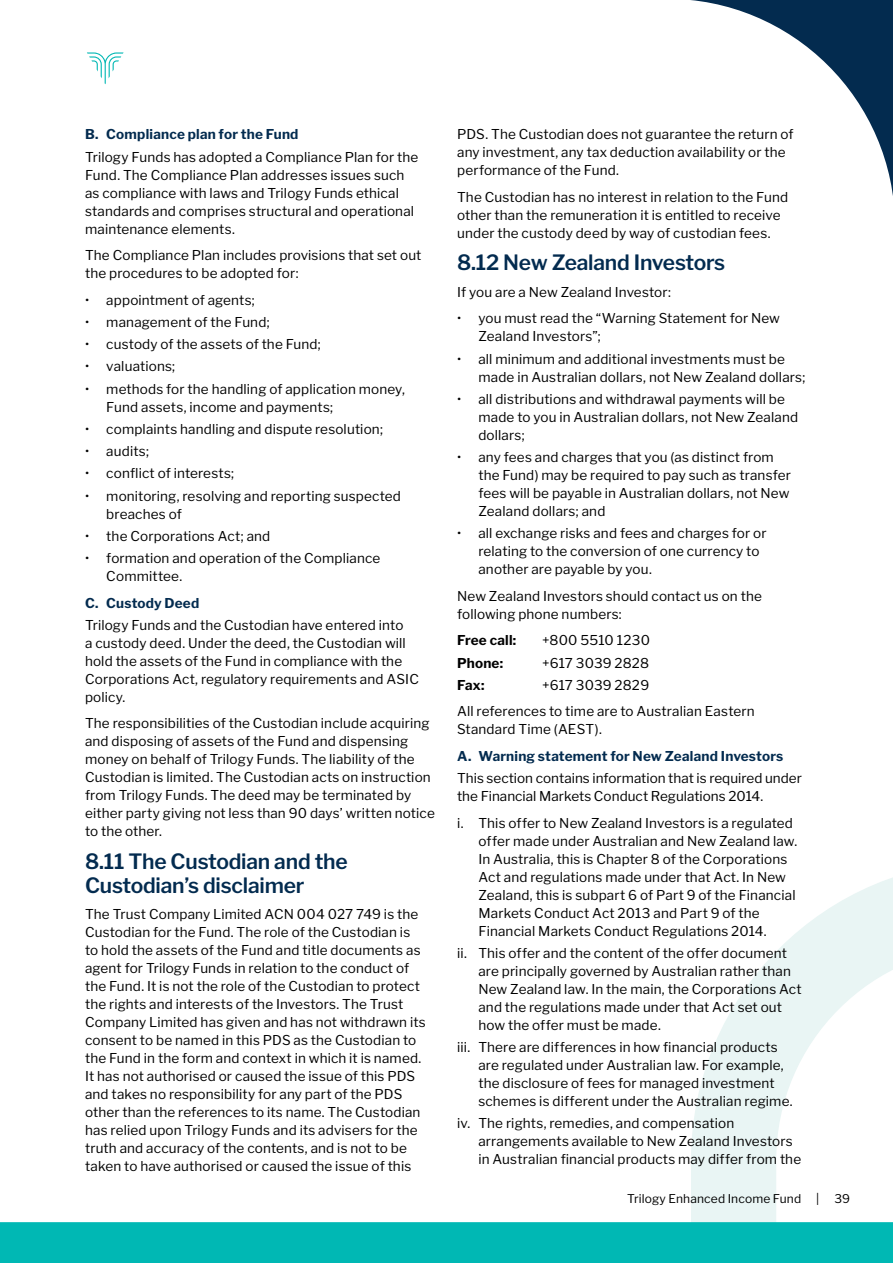
<style>
.page{position:relative;width:893px;height:1263px;background:#fff}
.page>*{position:absolute;margin:0;border:0;box-sizing:border-box;transform-origin:0 0}
.t1{font:600 21px/24px "Libre Franklin";letter-spacing:-.01em;color:#032b4f}
.t2{font:13.5px/18px "Libre Franklin";letter-spacing:.01em;color:#000}
.t3{font:700 13.5px "Libre Franklin";letter-spacing:.015em;color:#032b4f}
.t4{font:700 13.5px "Libre Franklin";letter-spacing:.015em;color:#000}
.t5{font:12px "Libre Franklin";letter-spacing:.01em;color:#000}
</style>
<div class="page">
<svg style="left:691px;top:877px;width:202px;height:289px"></svg>
<svg style="left:0;top:1166px;width:893px;height:97px"></svg>
<svg style="left:690px;top:0;width:203px;height:196px"></svg>
<svg style="left:87px;top:52px;width:37px;height:32px"></svg>
<p class="t3" style="left:85px;top:124px;width:215px">B. Compliance plan for the Fund</p>
<p class="t2" style="left:85px;top:146px;width:335px">Trilogy Funds has adopted a Compliance Plan for the Fund. The Compliance Plan addresses issues such as compliance with laws and Trilogy Funds ethical standards and comprises structural and operational maintenance elements.</p>
<p class="t2" style="left:85px;top:245px;width:338px">The Compliance Plan includes provisions that set out the procedures to be adopted for:</p>
<p class="t2" style="left:85px;top:289px;width:171px">• appointment of agents;</p>
<p class="t2" style="left:85px;top:312px;width:186px">• management of the Fund;</p>
<p class="t2" style="left:85px;top:334px;width:237px">• custody of the assets of the Fund;</p>
<p class="t2" style="left:85px;top:356px;width:92px">• valuations;</p>
<p class="t2" style="left:106px;top:378px;width:300px;text-indent:-21px">• methods for the handling of application money,<br>Fund assets, income and payments;</p>
<p class="t2" style="left:85px;top:419px;width:300px">• complaints handling and dispute resolution;</p>
<p class="t2" style="left:85px;top:441px;width:66px">• audits;</p>
<p class="t2" style="left:85px;top:463px;width:151px">• conflict of interests;</p>
<p class="t2" style="left:106px;top:485px;width:296px;text-indent:-21px">• monitoring, resolving and reporting suspected breaches of</p>
<p class="t2" style="left:85px;top:526px;width:187px">• the Corporations Act; and</p>
<p class="t2" style="left:106px;top:548px;width:276px;text-indent:-21px">• formation and operation of the Compliance<br>Committee.</p>
<p class="t3" style="left:85px;top:592px;width:116px">C. Custody Deed</p>
<p class="t2" style="left:85px;top:615px;width:335px">Trilogy Funds and the Custodian have entered into<br>a custody deed. Under the deed, the Custodian will hold the assets of the Fund in compliance with the Corporations Act, regulatory requirements and ASIC policy.</p>
<p class="t2" style="left:85px;top:713px;width:351px">The responsibilities of the Custodian include acquiring and disposing of assets of the Fund and dispensing money on behalf of Trilogy Funds. The liability of the Custodian is limited. The Custodian acts on instruction from Trilogy Funds. The deed may be terminated by either party giving not less than 90 days’ written notice to the other.</p>
<h1 class="t1" style="left:85px;top:847px;width:264px">8.11 The Custodian and the<br>Custodian’s disclaimer</h1>
<p class="t2" style="left:85px;top:904px;width:342px">The Trust Company Limited ACN 004 027 749 is the Custodian for the Fund. The role of the Custodian is to hold the assets of the Fund and title documents as agent for Trilogy Funds in relation to the conduct of the Fund. It is not the role of the Custodian to protect the rights and interests of the Investors. The Trust Company Limited has given and has not withdrawn its consent to be named in this PDS as the Custodian to the Fund in the form and context in which it is named.<br>It has not authorised or caused the issue of this PDS and takes no responsibility for any part of the PDS other than the references to its name. The Custodian has relied upon Trilogy Funds and its advisers for the truth and accuracy of the contents, and is not to be taken to have authorised or caused the issue of this</p>
<p class="t2" style="left:457px;top:124px;width:338px">PDS. The Custodian does not guarantee the return of any investment, any tax deduction availability or the performance of the Fund.</p>
<p class="t2" style="left:457px;top:187px;width:333px">The Custodian has no interest in relation to the Fund other than the remuneration it is entitled to receive under the custody deed by way of custodian fees.</p>
<h1 class="t1" style="left:457px;top:249px;width:270px">8.12 New Zealand Investors</h1>
<p class="t2" style="left:457px;top:282px;width:215px">If you are a New Zealand Investor:</p>
<p class="t2" style="left:478px;top:308px;width:303px;text-indent:-21px">• you must read the “Warning Statement for New<br>Zealand Investors”;</p>
<p class="t2" style="left:478px;top:348px;width:329px;text-indent:-21px">• all minimum and additional investments must be made in Australian dollars, not New Zealand dollars;</p>
<p class="t2" style="left:478px;top:389px;width:321px;text-indent:-21px">• all distributions and withdrawal payments will be made to you in Australian dollars, not New Zealand dollars;</p>
<p class="t2" style="left:478px;top:447px;width:314px;text-indent:-21px">• any fees and charges that you (as distinct from the Fund) may be required to pay such as transfer fees will be payable in Australian dollars, not New Zealand dollars; and</p>
<p class="t2" style="left:478px;top:523px;width:290px;text-indent:-21px">• all exchange risks and fees and charges for or relating to the conversion of one currency to another are payable by you.</p>
<p class="t2" style="left:457px;top:586px;width:306px">New Zealand Investors should contact us on the following phone numbers:</p>
<p class="t4" style="left:457px;top:630px;width:61px">Free call:</p>
<p class="t2" style="left:542px;top:630px;width:109px">+800 5510 1230</p>
<p class="t4" style="left:457px;top:652px;width:48px">Phone:</p>
<p class="t2" style="left:542px;top:652px;width:109px">+617 3039 2828</p>
<p class="t4" style="left:457px;top:674px;width:29px">Fax:</p>
<p class="t2" style="left:457px;top:670px;width:299px;line-height:26.5px;text-indent:85px">+617 3039 2829<br>All references to time are to Australian Eastern</p>
<p class="t2" style="left:457px;top:719px;width:146px">Standard Time (AEST).</p>
<p class="t3" style="left:457px;top:745px;width:328px">A. Warning statement for New Zealand Investors</p>
<p class="t2" style="left:457px;top:768px;width:346px">This section contains information that is required under the Financial Markets Conduct Regulations 2014.</p>
<p class="t2" style="left:478px;top:812px;width:320px;text-indent:-21px">i. This offer to New Zealand Investors is a regulated offer made under Australian and New Zealand law.<br>In Australia, this is Chapter 8 of the Corporations Act and regulations made under that Act. In New Zealand, this is subpart 6 of Part 9 of the Financial Markets Conduct Act 2013 and Part 9 of the Financial Markets Conduct Regulations 2014.</p>
<p class="t2" style="left:478px;top:943px;width:325px;text-indent:-21px">ii. This offer and the content of the offer document are principally governed by Australian rather than New Zealand law. In the main, the Corporations Act and the regulations made under that Act set out how the offer must be made.</p>
<p class="t2" style="left:478px;top:1037px;width:316px;text-indent:-21px">iii. There are differences in how financial products are regulated under Australian law. For example, the disclosure of fees for managed investment schemes is different under the Australian regime.</p>
<p class="t2" style="left:478px;top:1113px;width:324px;text-indent:-21px">iv. The rights, remedies, and compensation arrangements available to New Zealand Investors in Australian financial products may differ from the</p>
<p class="t5" style="left:627px;top:1190px;width:224px">Trilogy Enhanced Income Fund | 39</p>
</div>
